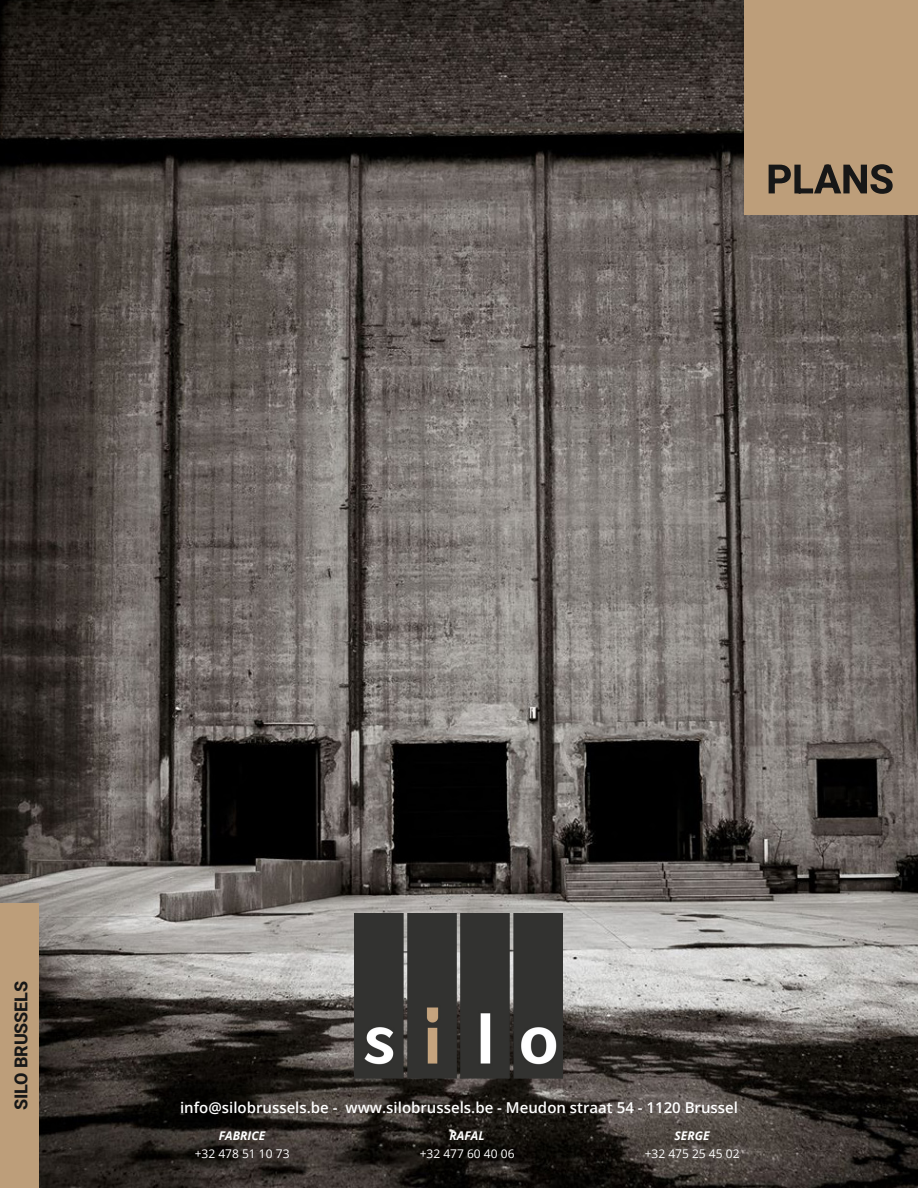
<style>
.page{position:relative;width:918px;height:1188px;background:#fff}
.page>*{position:absolute;margin:0;border:0;box-sizing:border-box;transform-origin:0 0}
.Title_-_Align_Left{font:700 18px "Heebo";letter-spacing:-.01em;color:#171717}
.Intro_Text{font:600 15px "Open Sans";color:#fff}
.Body_Text{font:12px "Open Sans";color:#fff}
.Body_Text-2{font:italic 700 12px "Open Sans";color:#fff}
</style>
<div class="page">
<img style="left:0;top:0;width:918px;height:1188px">
<img style="left:354px;top:914px;width:209px;height:167px">
<div style="left:744px;top:0;width:174px;height:214px;background:#bd9e7a"></div>
<svg style="left:769px;top:164px;width:124px;height:30px"></svg>
<div style="left:0;top:903px;width:39px;height:285px;background:#bd9e7a"></div>
<p class="Title_-_Align_Left" style="left:9px;top:1110px;width:130px;rotate:-90deg">SILO BRUSSELS</p>
<p class="Intro_Text" style="left:180px;top:1097px;width:559px">info@silobrussels.be - www.silobrussels.be - Meudon straat 54 - 1120 Brussel</p>
<p class="Body_Text-2" style="left:219px;top:1127px;width:48px">FABRICE</p>
<p class="Body_Text" style="left:195px;top:1145px;width:96px">+32 478 51 10 73</p>
<p class="Body_Text-2" style="left:450px;top:1127px;width:36px">RAFAL</p>
<p class="Body_Text" style="left:420px;top:1145px;width:96px">+32 477 60 40 06</p>
<p class="Body_Text-2" style="left:675px;top:1127px;width:36px">SERGE</p>
<p class="Body_Text" style="left:645px;top:1145px;width:96px">+32 475 25 45 02</p>
</div>
